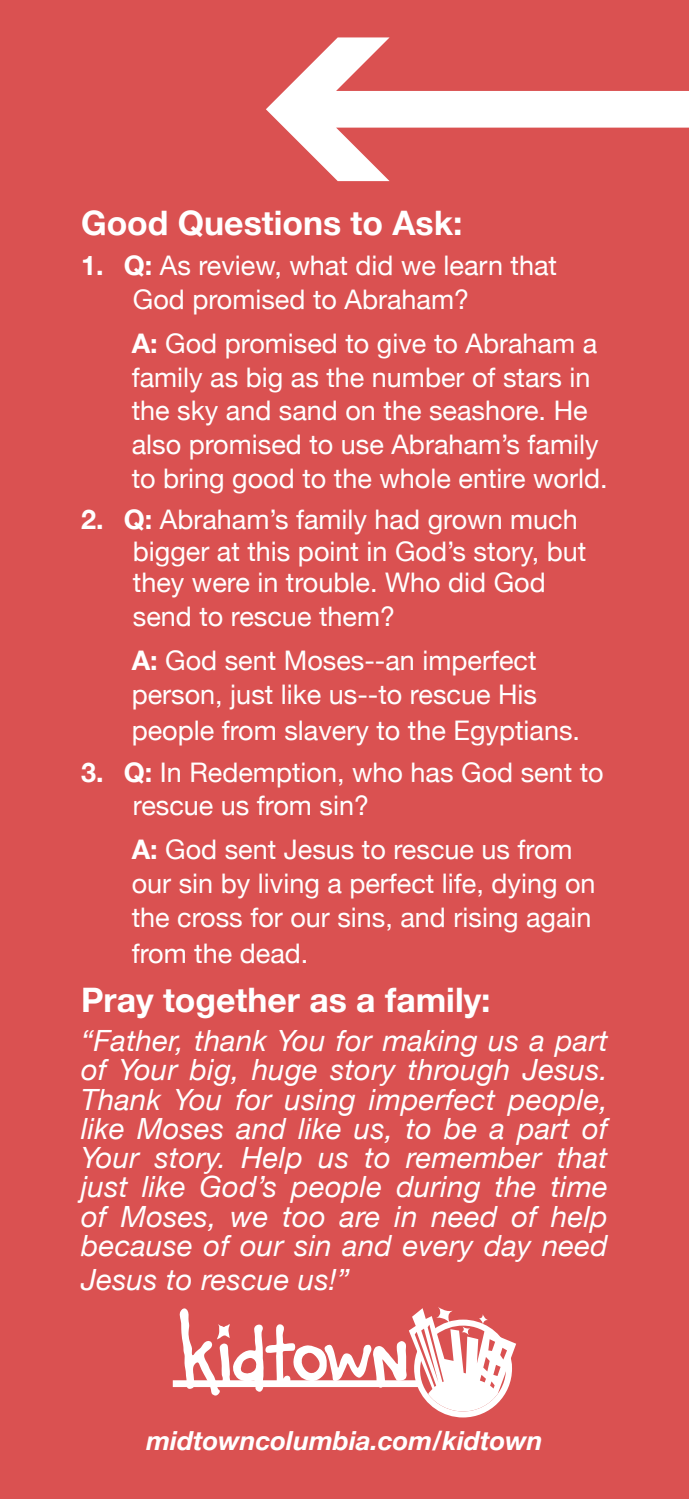
<style>
.page{position:relative;width:689px;height:1499px;background:#fff}
.page>*{position:absolute;margin:0;border:0;box-sizing:border-box;transform-origin:0 0}
._3_Sub-Headings{font:700 33.75px "Helvetica Neue";color:#fff}
._9_Prayer-Text{font:italic 29.25px/29.2px "Helvetica Neue";letter-spacing:.01em;color:#fff;text-align:justify}
._8_Answer{font:27px/33.8px "Helvetica Neue";color:#fff}
.t1{font:italic 700 26.32px "Helvetica Neue";color:#fff}
.s1{font-weight:700}
</style>
<div class="page">
<div style="left:0;top:0;width:688px;height:1498px;background:#da5151"></div>
<svg style="left:173px;top:1307px;width:343px;height:110px"></svg>
<svg style="left:266px;top:37px;width:422px;height:144px"></svg>
<p class="_3_Sub-Headings" style="left:81px;top:197px;width:383px">Good Questions to Ask:</p>
<p class="_8_Answer" style="left:133px;top:250px;width:425px;text-indent:-52px"><span class="s1">1. Q:</span> As review, what did we learn that<br>God promised to Abraham?</p>
<p class="_8_Answer" style="left:132px;top:328px;width:477px"><span class="s1">A:</span> God promised to give to Abraham a family as big as the number of stars in the sky and sand on the seashore. He also promised to use Abraham’s family to bring good to the whole entire world.</p>
<p class="_8_Answer" style="left:133px;top:505px;width:455px;line-height:32.2px;text-indent:-52px"><span class="s1">2. Q:</span> Abraham’s family had grown much bigger at this point in God’s story, but they were in trouble. Who did God send to rescue them?</p>
<p class="_8_Answer" style="left:132px;top:644px;width:450px;line-height:34.9px"><span class="s1">A:</span> God sent Moses--an imperfect person, just like us--to rescue His people from slavery to the Egyptians.</p>
<p class="_8_Answer" style="left:133px;top:756px;width:472px;text-indent:-52px"><span class="s1">3. Q:</span> In Redemption, who has God sent to rescue us from sin?</p>
<p class="_8_Answer" style="left:132px;top:834px;width:465px;line-height:34.4px"><span class="s1">A:</span> God sent Jesus to rescue us from our sin by living a perfect life, dying on the cross for our sins, and rising again from the dead.</p>
<p class="_3_Sub-Headings" style="left:81px;top:973px;width:411px">Pray together as a family:</p>
<p class="_9_Prayer-Text" style="left:81px;top:1027px;width:528px">“Father, thank You for making us a part of Your big, huge story through Jesus.<br>Thank You for using imperfect people, like Moses and like us, to be a part of Your story. Help us to remember that just like God’s people during the time of Moses, we too are in need of help because of our sin and every day need</p>
<p class="_9_Prayer-Text" style="left:81px;top:1266px;width:270px">Jesus to rescue us!”</p>
<p class="t1" style="left:146px;top:1419px;width:398px">midtowncolumbia.com/kidtown</p>
</div>
